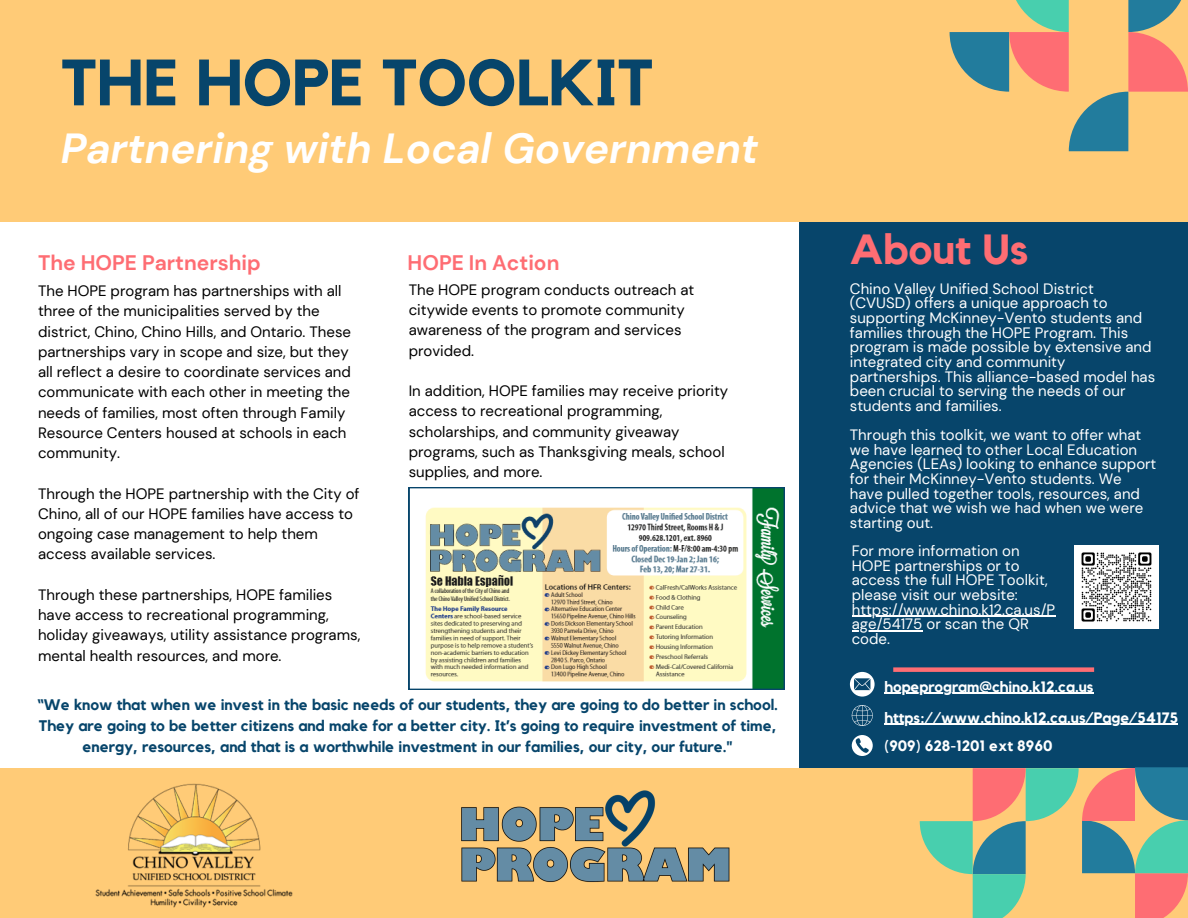
<style>
.page{position:relative;width:1188px;height:918px;background:#fff}
.page>*{position:absolute;margin:0;border:0;box-sizing:border-box;transform-origin:0 0}
.t1{font:700 64.65px "Kollektif";color:#07456b}
.t2{font:italic 700 42px "DM Sans";color:#fff}
.t3{font:700 42px "Kollektif";color:#fe6d73}
.t4{font:700 21px "DM Sans";color:#fe6d73}
.t5{font:700 15.3px/21.3px "Kollektif";color:#07456b;text-align:center}
.t6{font:15px/20.2px "DM Sans";color:#000}
.t7{font:15px/14.7px "DM Sans";color:#fff}
.t8{font:700 15px "Kollektif";color:#fff}
</style>
<div class="page">
<div style="left:799px;top:221px;width:389px;height:547px;background:#07456b"></div>
<div style="left:0;top:0;width:1188px;height:221px;background:#ffcb77"></div>
<div style="left:0;top:768px;width:1188px;height:150px;background:#ffcb77"></div>
<svg style="left:950px;top:0;width:238px;height:151px"></svg>
<svg style="left:920px;top:767px;width:268px;height:151px"></svg>
<svg style="left:409px;top:487px;width:376px;height:203px"></svg>
<img style="left:461px;top:790px;width:269px;height:92px">
<img style="left:95px;top:783px;width:198px;height:125px">
<svg style="left:850px;top:672px;width:25px;height:25px"></svg>
<svg style="left:852px;top:705px;width:21px;height:21px"></svg>
<svg style="left:852px;top:735px;width:21px;height:21px"></svg>
<div style="left:893px;top:667px;width:201px;height:5px;background:#fe6d73"></div>
<hr style="left:885px;top:693px;width:209px;height:1px;background:#fff">
<hr style="left:852px;top:616px;width:203px;height:1px;background:#fff">
<hr style="left:852px;top:630px;width:70px;height:2px;background:#fff">
<hr style="left:885px;top:724px;width:293px;height:1px;background:#fff">
<img style="left:1075px;top:546px;width:83px;height:83px">
<p class="t1" style="left:61px;top:53px;width:594px">THE HOPE TOOLKIT</p>
<h1 class="t2" style="left:61px;top:121px;width:699px">Partnering with Local Government</h1>
<p class="t4" style="left:38px;top:250px;width:224px">The HOPE Partnership</p>
<p class="t6" style="left:38px;top:281px;width:314px">The HOPE program has partnerships with all three of the municipalities served by the district, Chino, Chino Hills, and Ontario. These partnerships vary in scope and size, but they all reflect a desire to coordinate services and communicate with each other in meeting the needs of families, most often through Family Resource Centers housed at schools in each community.</p>
<p class="t6" style="left:38px;top:483px;width:323px">Through the HOPE partnership with the City of Chino, all of our HOPE families have access to ongoing case management to help them access available services.</p>
<p class="t6" style="left:38px;top:585px;width:324px">Through these partnerships, HOPE families have access to recreational programming, holiday giveaways, utility assistance programs, mental health resources, and more.</p>
<h2 class="t4" style="left:408px;top:250px;width:153px">HOPE In Action</h2>
<h2 class="t6" style="left:409px;top:280px;width:287px">The HOPE program conducts outreach at citywide events to promote community awareness of the program and services provided.</h2>
<p class="t6" style="left:409px;top:381px;width:321px">In addition, HOPE families may receive priority access to recreational programming, scholarships, and community giveaway programs, such as Thanksgiving meals, school supplies, and more.</p>
<p class="t5" style="left:37px;top:694px;width:742px">“We know that when we invest in the basic needs of our students, they are going to do better in school.<br>They are going to be better citizens and make for a better city. It’s going to require investment of time, energy, resources, and that is a worthwhile investment in our families, our city, our future."</p>
<p class="t3" style="left:850px;top:230px;width:180px">About Us</p>
<h3 class="t7" style="left:850px;top:281px;width:307px">Chino Valley Unified School District (CVUSD) offers a unique approach to supporting McKinney-Vento students and families through the HOPE Program. This program is made possible by extensive and integrated city and community partnerships. This alliance-based model has been crucial to serving the needs of our students and families.</h3>
<h3 class="t7" style="left:850px;top:428px;width:308px">Through this toolkit, we want to offer what we have learned to other Local Education Agencies (LEAs) looking to enhance support for their McKinney-Vento students. We have pulled together tools, resources, and advice that we wish we had when we were starting out.</h3>
<h4 class="t7" style="left:852px;top:544px;width:197px">For more information on<br>HOPE partnerships or to access the full HOPE Toolkit, please visit our website:</h4>
<p class="t7" style="left:852px;top:602px;width:205px">https://www.chino.k12.ca.us/P</p>
<h4 class="t7" style="left:852px;top:617px;width:179px">age/54175 or scan the QR code.</h4>
<h4 class="t8" style="left:885px;top:680px;width:211px">hopeprogram@chino.k12.ca.us</h4>
<p class="t8" style="left:885px;top:710px;width:295px">https://www.chino.k12.ca.us/Page/54175</p>
<p class="t8" style="left:885px;top:739px;width:169px">(909) 628-1201 ext 8960</p>
</div>
